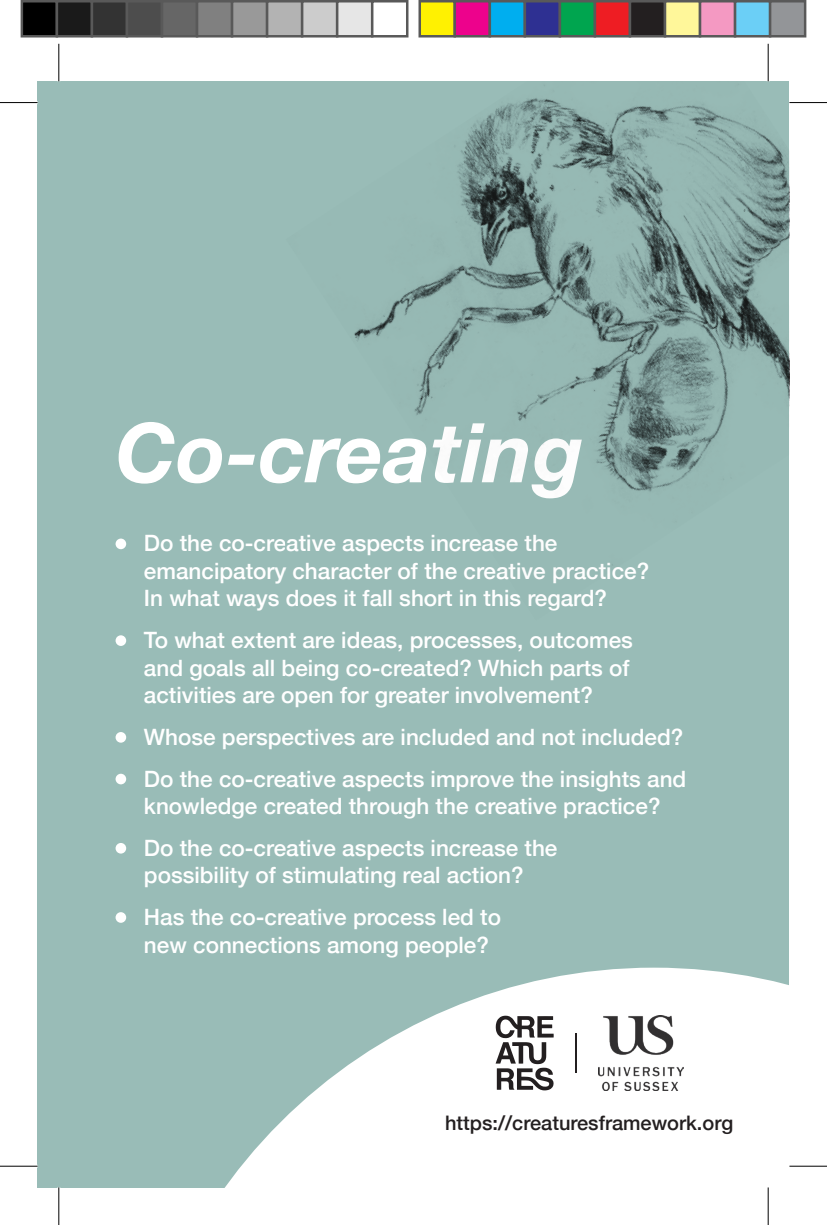
<style>
.page{position:relative;width:827px;height:1225px;background:#fff}
.page>*{position:absolute;margin:0;border:0;box-sizing:border-box;transform-origin:0 0}
.t1{font:italic 700 82.5px "Helvetica Neue";color:#fff}
.t2{font:500 22.5px/27.5px "Helvetica Neue";color:#fff}
.t3{font:500 20px "Helvetica Neue";color:#231f20}
</style>
<div class="page">
<div style="left:38px;top:81px;width:751px;height:1106px;background:#99bcb7"></div>
<div style="left:115px;top:538px;width:11px;height:11px;background:#fff;border-radius:50%"></div>
<div style="left:115px;top:635px;width:11px;height:11px;background:#fff;border-radius:50%"></div>
<div style="left:115px;top:732px;width:11px;height:10px;background:#fff;border-radius:50%"></div>
<div style="left:115px;top:773px;width:11px;height:11px;background:#fff;border-radius:50%"></div>
<div style="left:115px;top:842px;width:11px;height:11px;background:#fff;border-radius:50%"></div>
<div style="left:115px;top:912px;width:11px;height:10px;background:#fff;border-radius:50%"></div>
<img style="left:354px;top:81px;width:435px;height:485px">
<svg style="left:225px;top:967px;width:564px;height:220px;fill:#fff"></svg>
<img style="left:597px;top:1015px;width:86px;height:75px">
<hr style="left:574px;top:1033px;width:2px;height:39px;background:#231f20">
<svg style="left:495px;top:1015px;width:58px;height:75px;background:#9c9a9b"></svg>
<hr style="left:0;top:102px;width:38px;height:1px;background:#000">
<hr style="left:789px;top:102px;width:37px;height:1px;background:#000">
<hr style="left:0;top:1165px;width:38px;height:1px;background:#000">
<hr style="left:789px;top:1165px;width:37px;height:1px;background:#000">
<hr style="left:58px;top:44px;width:1px;height:37px;background:#000">
<hr style="left:58px;top:1187px;width:1px;height:37px;background:#000">
<hr style="left:767px;top:44px;width:1px;height:37px;background:#000">
<hr style="left:767px;top:1187px;width:1px;height:37px;background:#000">
<div style="left:22px;top:1px;width:35px;height:35px;background:#000"></div>
<div style="left:21px;top:0;width:37px;height:38px;border:2px solid #595959"></div>
<div style="left:57px;top:1px;width:35px;height:35px;background:#1a1a1a"></div>
<div style="left:56px;top:0;width:37px;height:38px;border:2px solid #595959"></div>
<div style="left:92px;top:1px;width:35px;height:35px;background:#333"></div>
<div style="left:91px;top:0;width:37px;height:38px;border:2px solid #595959"></div>
<div style="left:127px;top:1px;width:35px;height:35px;background:#4d4d4d"></div>
<div style="left:126px;top:0;width:37px;height:38px;border:2px solid #595959"></div>
<div style="left:162px;top:1px;width:35px;height:35px;background:#666"></div>
<div style="left:161px;top:0;width:37px;height:38px;border:2px solid #595959"></div>
<div style="left:197px;top:1px;width:35px;height:35px;background:#808080"></div>
<div style="left:196px;top:0;width:37px;height:38px;border:2px solid #595959"></div>
<div style="left:232px;top:1px;width:35px;height:35px;background:#999"></div>
<div style="left:231px;top:0;width:37px;height:38px;border:2px solid #595959"></div>
<div style="left:267px;top:1px;width:35px;height:35px;background:#b3b3b3"></div>
<div style="left:266px;top:0;width:37px;height:38px;border:2px solid #595959"></div>
<div style="left:302px;top:1px;width:35px;height:35px;background:#ccc"></div>
<div style="left:301px;top:0;width:37px;height:38px;border:2px solid #595959"></div>
<div style="left:337px;top:1px;width:35px;height:35px;background:#e6e6e6"></div>
<div style="left:336px;top:0;width:37px;height:38px;border:2px solid #595959"></div>
<div style="left:371px;top:0;width:37px;height:38px;border:2px solid #595959"></div>
<div style="left:419px;top:1px;width:35px;height:35px;background:#fff101"></div>
<div style="left:418px;top:0;width:38px;height:38px;border:2px solid #595959"></div>
<div style="left:454px;top:1px;width:35px;height:35px;background:#ed028c"></div>
<div style="left:453px;top:0;width:38px;height:38px;border:2px solid #595959"></div>
<div style="left:489px;top:1px;width:35px;height:35px;background:#00aeef"></div>
<div style="left:488px;top:0;width:38px;height:38px;border:2px solid #595959"></div>
<div style="left:524px;top:1px;width:35px;height:35px;background:#2e3092"></div>
<div style="left:523px;top:0;width:38px;height:38px;border:2px solid #595959"></div>
<div style="left:559px;top:1px;width:35px;height:35px;background:#00a54f"></div>
<div style="left:558px;top:0;width:38px;height:38px;border:2px solid #595959"></div>
<div style="left:594px;top:1px;width:35px;height:35px;background:#ee1d23"></div>
<div style="left:593px;top:0;width:38px;height:38px;border:2px solid #595959"></div>
<div style="left:629px;top:1px;width:35px;height:35px;background:#231f20"></div>
<div style="left:628px;top:0;width:38px;height:38px;border:2px solid #595959"></div>
<div style="left:664px;top:1px;width:35px;height:35px;background:#fff79a"></div>
<div style="left:663px;top:0;width:38px;height:38px;border:2px solid #595959"></div>
<div style="left:699px;top:1px;width:35px;height:35px;background:#f499c2"></div>
<div style="left:698px;top:0;width:38px;height:38px;border:2px solid #595959"></div>
<div style="left:734px;top:1px;width:35px;height:35px;background:#6bcff6"></div>
<div style="left:733px;top:0;width:38px;height:38px;border:2px solid #595959"></div>
<div style="left:769px;top:1px;width:35px;height:35px;background:#939598"></div>
<div style="left:768px;top:0;width:38px;height:38px;border:2px solid #595959"></div>
<p class="t1" style="left:115px;top:388px;width:469px">Co-creating</p>
<p class="t2" style="left:144px;top:527px;width:506px">Do the co-creative aspects increase the emancipatory character of the creative practice?<br>In what ways does it fall short in this regard?</p>
<p class="t2" style="left:144px;top:624px;width:490px">To what extent are ideas, processes, outcomes and goals all being co-created? Which parts of activities are open for greater involvement?</p>
<p class="t2" style="left:144px;top:721px;width:540px">Whose perspectives are included and not included?</p>
<p class="t2" style="left:144px;top:763px;width:543px">Do the co-creative aspects improve the insights and knowledge created through the creative practice?</p>
<p class="t2" style="left:144px;top:832px;width:415px">Do the co-creative aspects increase the possibility of stimulating real action?</p>
<p class="t2" style="left:144px;top:901px;width:358px">Has the co-creative process led to new connections among people?</p>
<p class="t3" style="left:445px;top:1107px;width:289px">https://creaturesframework.org</p>
</div>
